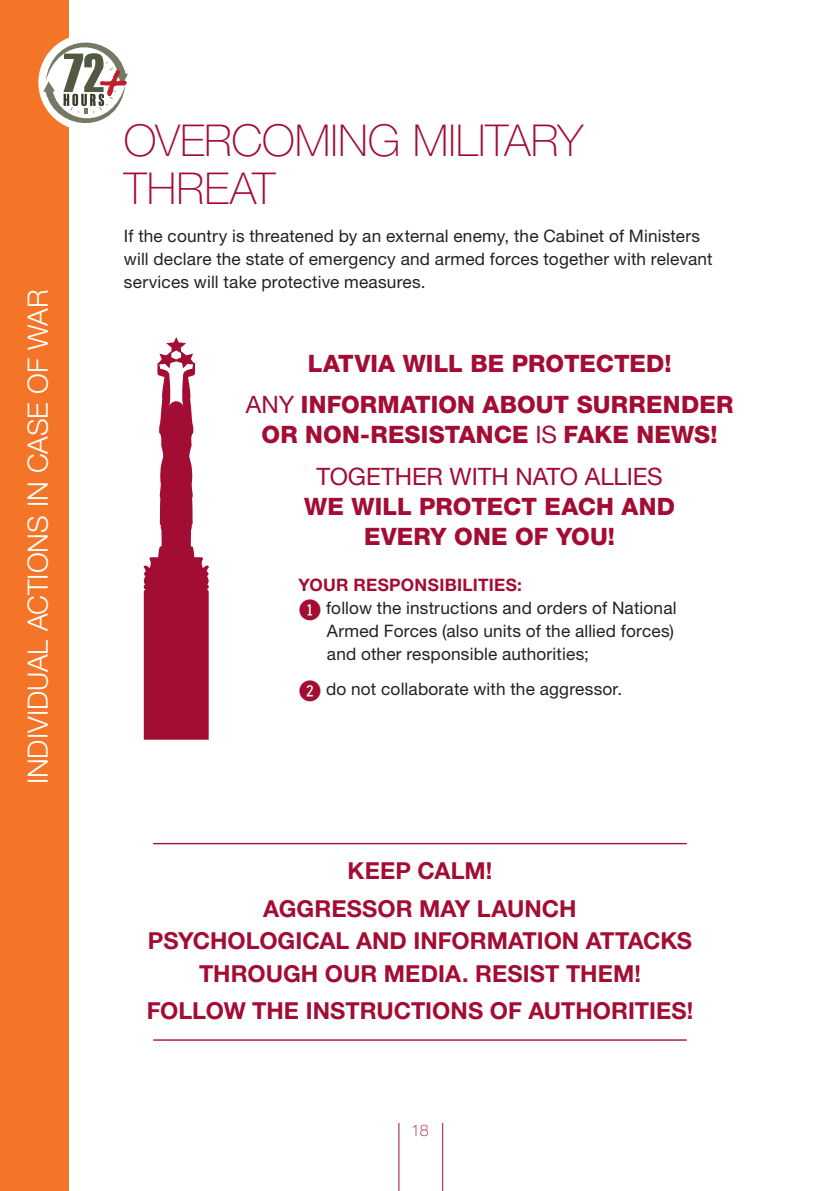
<style>
.page{position:relative;width:840px;height:1191px;background:#fff}
.page>*{position:absolute;margin:0;border:0;box-sizing:border-box;transform-origin:0 0}
.t1{font:100 44px/48px "Helvetica Neue LT Pro";color:#a30c33}
.t2{font:300 28px "Helvetica Neue LT Pro";color:#fff}
.t3{font:800 24px/41.4px "Helvetica Neue LT Pro";letter-spacing:.005em;color:#a30c33;text-align:center}
.t4{font:700 23.4px/37.6px "Helvetica Neue LT Pro";color:#a30c33;text-align:center}
.t5{font:17.2px/23.2px "Helvetica Neue LT Pro";letter-spacing:.01em;color:#222223}
.t6{font:700 17.2px "Helvetica Neue LT Pro";letter-spacing:.015em;color:#a30c33}
.t7{font:100 16px "Helvetica Neue LT Pro";color:#a30c33}
.s1{font-weight:400}
.s2{font-family:"Fyra Numeric Circle Closed";font-size:28px;color:#a30c33}
</style>
<div class="page">
<div style="left:0;top:0;width:68px;height:1191px;background:#f47527"></div>
<hr style="left:442px;top:1123px;width:1px;height:68px;background:#a30c33">
<hr style="left:398px;top:1123px;width:1px;height:68px;background:#a30c33">
<hr style="left:153px;top:843px;width:533px;height:1px;background:#a30c33">
<hr style="left:153px;top:1039px;width:533px;height:1px;background:#a30c33">
<svg style="left:143px;top:337px;width:66px;height:402px"></svg>
<div style="left:38px;top:34px;width:97px;height:97px;background:#fff;border-radius:50%"></div>
<svg style="left:43px;top:29px;width:85px;height:107px"></svg>
<h2 class="t2" style="left:21px;top:784px;width:497px;rotate:-90deg">INDIVIDUAL ACTIONS IN CASE OF WAR</h2>
<h1 class="t1" style="left:124px;top:116px;width:460px">OVERCOMING MILITARY<br>THREAT</h1>
<p class="t5" style="left:124px;top:224px;width:590px">If the country is threatened by an external enemy, the Cabinet of Ministers will declare the state of emergency and armed forces together with relevant services will take protective measures.</p>
<h3 class="t3" style="left:245px;top:342px;width:489px">LATVIA WILL BE PROTECTED!<br><span class="s1">ANY</span> INFORMATION ABOUT SURRENDER</h3>
<h3 class="t3" style="left:261px;top:414px;width:457px">OR NON-RESISTANCE <span class="s1">IS</span> FAKE NEWS!<br><span class="s1">TOGETHER WITH NATO ALLIES</span></h3>
<h3 class="t3" style="left:304px;top:491px;width:372px;line-height:30px">WE WILL PROTECT EACH AND<br>EVERY ONE OF YOU!</h3>
<p class="t6" style="left:298px;top:574px;width:225px">YOUR RESPONSIBILITIES:</p>
<p class="t5" style="left:298px;top:596px;width:379px"><span class="s2">1</span> follow the instructions and orders of National</p>
<p class="t5" style="left:327px;top:619px;width:348px">Armed Forces (also units of the allied forces)</p>
<p class="t5" style="left:327px;top:642px;width:263px">and other responsible authorities;</p>
<p class="t5" style="left:298px;top:677px;width:325px"><span class="s2">2</span> do not collaborate with the aggressor.</p>
<h3 class="t4" style="left:263px;top:851px;width:315px">KEEP CALM!<br>AGGRESSOR MAY LAUNCH</h3>
<h3 class="t4" style="left:148px;top:924px;width:545px;line-height:32.4px">PSYCHOLOGICAL AND INFORMATION ATTACKS<br>THROUGH OUR MEDIA. RESIST THEM!</h3>
<h3 class="t4" style="left:147px;top:991px;width:547px">FOLLOW THE INSTRUCTIONS OF AUTHORITIES!</h3>
<p class="t7" style="left:411px;top:1120px;width:19px">18</p>
</div>
